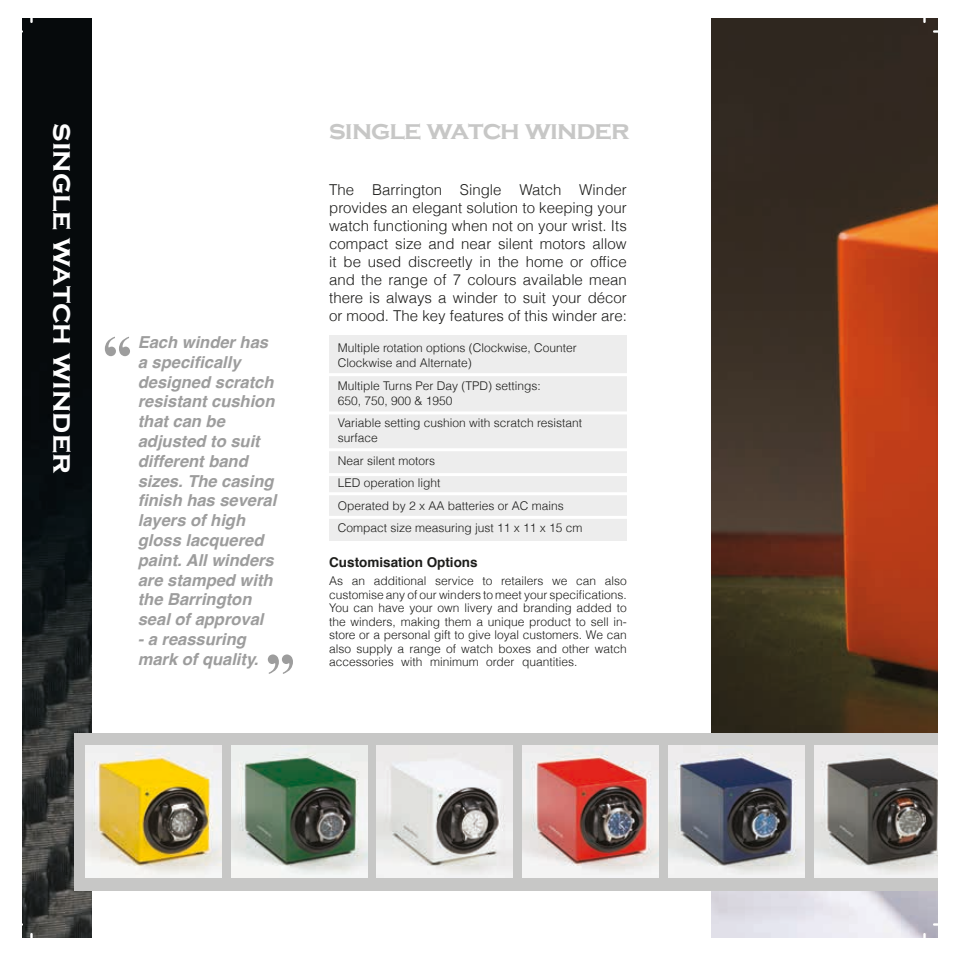
<style>
.page{position:relative;width:956px;height:956px;background:#fff}
.page>*{position:absolute;margin:0;border:0;box-sizing:border-box;transform-origin:0 0}
.t1{font:700 30px "Copperplate Gothic";color:#fff}
.t2{font:700 27px "Copperplate Gothic";letter-spacing:-.03em;color:#c7c7c6}
.t3{font:italic 700 16.5px/19.8px "Helvetica";color:#9d9d9d}
.t4{font:300 15px/18px "Helvetica";color:#1d1d1b;text-align:justify}
.t5{font:700 13.5px "Helvetica";color:#1d1d1b}
.t6{font:300 12px/13.5px "Helvetica";color:#1d1d1b}
</style>
<div class="page">
<img style="left:712px;top:19px;width:225px;height:918px">
<img style="left:22px;top:19px;width:69px;height:918px">
<div style="left:329px;top:336px;width:298px;height:205px;background:#ededed"></div>
<hr style="left:325px;top:373px;width:309px;height:3px;background:#fff">
<hr style="left:324px;top:411px;width:309px;height:3px;background:#fff">
<hr style="left:324px;top:448px;width:309px;height:3px;background:#fff">
<hr style="left:326px;top:473px;width:309px;height:3px;background:#fff">
<hr style="left:327px;top:492px;width:309px;height:3px;background:#fff">
<hr style="left:327px;top:516px;width:309px;height:3px;background:#fff">
<div style="left:74px;top:733px;width:863px;height:157px;background:#c7c7c6"></div>
<img style="left:86px;top:746px;width:135px;height:132px">
<img style="left:231px;top:746px;width:136px;height:132px">
<img style="left:377px;top:746px;width:136px;height:132px">
<img style="left:523px;top:746px;width:136px;height:132px">
<img style="left:668px;top:746px;width:136px;height:132px">
<img style="left:814px;top:746px;width:123px;height:132px">
<svg style="left:267px;top:654px;width:26px;height:20px"></svg>
<svg style="left:105px;top:337px;width:25px;height:19px"></svg>
<h1 class="t1" style="left:80px;top:123px;width:352px;rotate:90deg">single watch winder</h1>
<p class="t3" style="left:138px;top:332px;width:140px">Each winder has a specifically designed scratch resistant cushion that can be adjusted to suit different band sizes. The casing finish has several layers of high gloss lacquered paint. All winders are stamped with the Barrington seal of approval</p>
<h3 class="t3" style="left:138px;top:629px;width:122px">- a reassuring mark of quality.</h3>
<h2 class="t2" style="left:329px;top:115px;width:302px">single watch winder</h2>
<p class="t4" style="left:329px;top:180px;width:299px">The Barrington Single Watch Winder provides an elegant solution to keeping your watch functioning when not on your wrist. Its compact size and near silent motors allow it be used discreetly in the home or office and the range of 7 colours available mean there is always a winder to suit your décor or mood. The key features of this winder are:</p>
<p class="t6" style="left:338px;top:340px;width:241px;line-height:15px">Multiple rotation options (Clockwise, Counter<br>Clockwise and Alternate)</p>
<p class="t6" style="left:338px;top:377px;width:205px;line-height:15px">Multiple Turns Per Day (TPD) settings:<br>650, 750, 900 &amp; 1950</p>
<p class="t6" style="left:338px;top:415px;width:246px;line-height:15px">Variable setting cushion with scratch resistant surface</p>
<p class="t6" style="left:338px;top:449px;width:246px;line-height:22.5px">Near silent motors<br>LED operation light<br>Operated by 2 x AA batteries or AC mains<br>Compact size measuring just 11 x 11 x 15 cm</p>
<p class="t5" style="left:329px;top:552px;width:150px">Customisation Options</p>
<p class="t6" style="left:329px;top:574px;width:299px;text-align:justify">As an additional service to retailers we can also customise any of our winders to meet your specifications.<br>You can have your own livery and branding added to the winders, making them a unique product to sell in&shy;store or a personal gift to give loyal customers. We can also supply a range of watch boxes and other watch accessories with minimum order quantities.</p>
</div>
